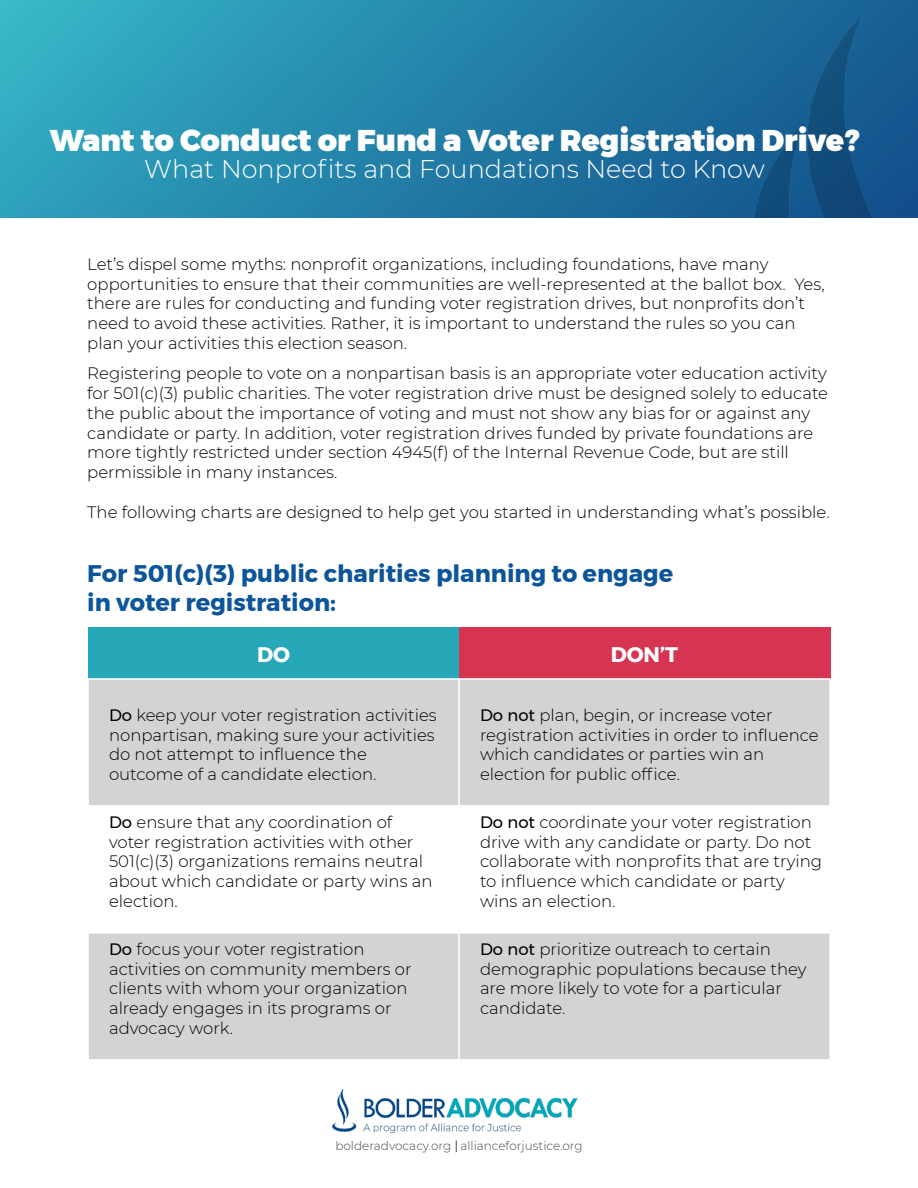
<style>
.page{position:relative;width:918px;height:1188px;background:#fff}
.page>*{position:absolute;margin:0;border:0;box-sizing:border-box;transform-origin:0 0}
.t1{font:900 30px "Montserrat";color:#fff}
.t2{font:300 25.5px "Montserrat";color:#fff}
.t3{font:700 24px/28.8px "Montserrat";color:#0d559b}
.t4{font:24px "Montserrat";color:#fff}
.t5{font:700 21px "Montserrat";color:#fff}
.t6{font:300 16.5px/19.8px "Montserrat";color:#000}
.t7{font:300 12px "Montserrat";color:#4a4a4b}
.s1{font-weight:900;font-size:43.5px}
.s2{font-weight:400}
</style>
<div class="page">
<div style="left:88px;top:628px;width:371px;height:51px;background:#26a8b8"></div>
<div style="left:459px;top:628px;width:371px;height:51px;background:#d73451"></div>
<svg style="left:89px;top:680px;width:740px;height:379px;fill:#d1d3d4"></svg>
<hr style="left:87px;top:678px;width:372px;height:2px;background:#fff">
<hr style="left:459px;top:678px;width:372px;height:2px;background:#fff">
<hr style="left:458px;top:680px;width:2px;height:125px;background:#fff">
<hr style="left:87px;top:805px;width:372px;height:2px;background:#fff">
<hr style="left:459px;top:805px;width:372px;height:2px;background:#fff">
<hr style="left:458px;top:807px;width:2px;height:125px;background:#fff">
<hr style="left:87px;top:932px;width:372px;height:2px;background:#fff">
<hr style="left:459px;top:932px;width:372px;height:2px;background:#fff">
<hr style="left:458px;top:934px;width:2px;height:125px;background:#fff">
<svg style="left:0;top:0;width:918px;height:217px;background:#227fa6"></svg>
<svg style="left:456px;top:1140px;width:1px;height:12px"></svg>
<img style="left:333px;top:1089px;width:245px;height:45px">
<h3 class="t4" style="left:249px;top:124px;width:421px"><span class="s1">Title</span> - Montserrat Black, size 29</h3>
<h2 class="t2" style="left:238px;top:151px;width:443px">Subtitle - Montserrat light, siz 17pt</h2>
<h1 class="t1" style="left:50px;top:115px;width:811px">Want to Conduct or Fund a Voter Registration Drive?</h1>
<h2 class="t2" style="left:144px;top:151px;width:622px">What Nonprofits and Foundations Need to Know</h2>
<p class="t6" style="left:87px;top:253px;width:739px">Let’s dispel some myths: nonprofit organizations, including foundations, have many opportunities to ensure that their communities are well-represented at the ballot box. Yes, there are rules for conducting and funding voter registration drives, but nonprofits don’t need to avoid these activities. Rather, it is important to understand the rules so you can plan your activities this election season.</p>
<p class="t6" style="left:87px;top:363px;width:742px">Registering people to vote on a nonpartisan basis is an appropriate voter education activity for 501(c)(3) public charities. The voter registration drive must be designed solely to educate the public about the importance of voting and must not show any bias for or against any candidate or party. In addition, voter registration drives funded by private foundations are more tightly restricted under section 4945(f) of the Internal Revenue Code, but are still permissible in many instances.</p>
<p class="t6" style="left:87px;top:501px;width:744px">The following charts are designed to help get you started in understanding what’s possible.</p>
<h3 class="t3" style="left:87px;top:560px;width:587px">For 501(c)(3) public charities planning to engage in voter registration:</h3>
<p class="t5" style="left:257px;top:638px;width:34px">DO</p>
<p class="t5" style="left:611px;top:638px;width:69px">DON’T</p>
<p class="t6" style="left:109px;top:704px;width:329px"><span class="s2">Do</span> keep your voter registration activities nonpartisan, making sure your activities do not attempt to influence the outcome of a candidate election.</p>
<p class="t6" style="left:480px;top:704px;width:340px"><span class="s2">Do not</span> plan, begin, or increase voter registration activities in order to influence which candidates or parties win an election for public office.</p>
<p class="t6" style="left:109px;top:812px;width:325px"><span class="s2">Do</span> ensure that any coordination of voter registration activities with other 501(c)(3) organizations remains neutral about which candidate or party wins an election.</p>
<p class="t6" style="left:480px;top:812px;width:344px"><span class="s2">Do not</span> coordinate your voter registration drive with any candidate or party. Do not collaborate with nonprofits that are trying to influence which candidate or party wins an election.</p>
<p class="t6" style="left:109px;top:939px;width:304px"><span class="s2">Do</span> focus your voter registration activities on community members or clients with whom your organization already engages in its programs or advocacy work.</p>
<p class="t6" style="left:480px;top:939px;width:328px"><span class="s2">Do not</span> prioritize outreach to certain demographic populations because they are more likely to vote for a particular candidate.</p>
<p class="t7" style="left:335px;top:1138px;width:249px">bolderadvocacy.org allianceforjustice.org</p>
</div>
